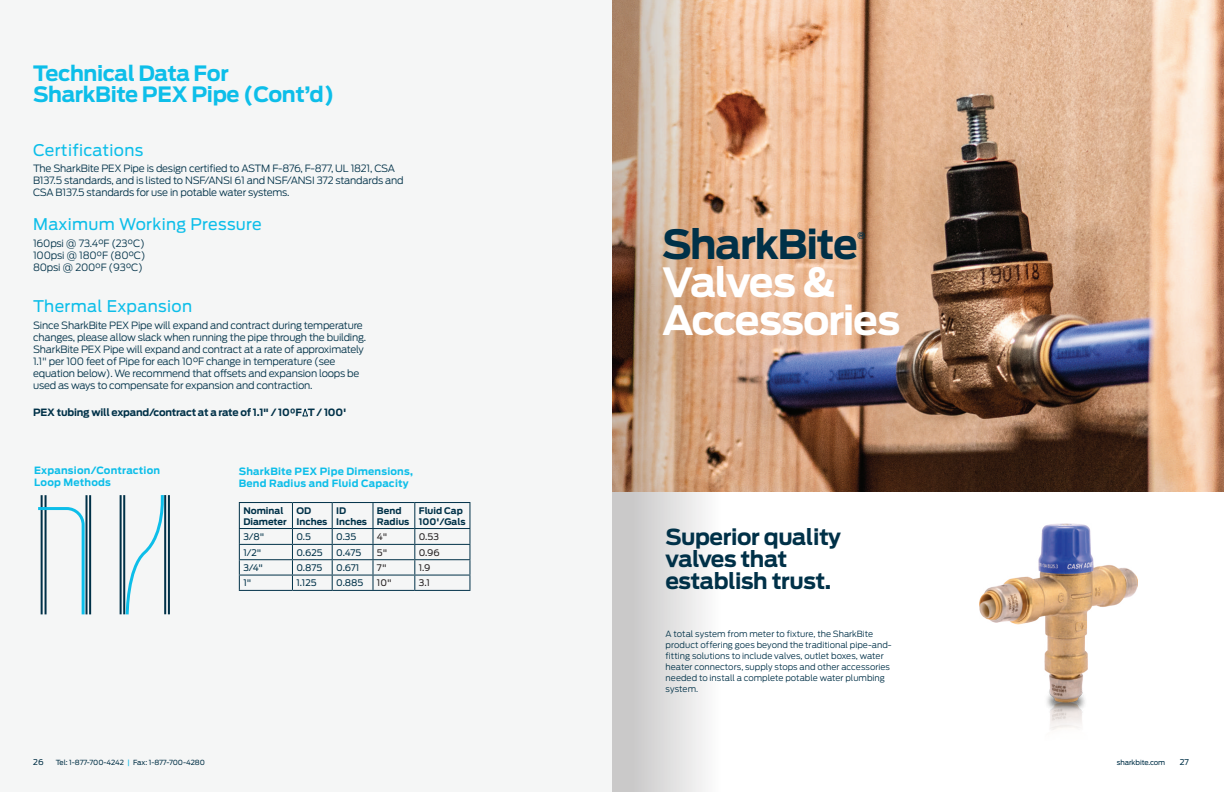
<style>
.page{position:relative;width:1224px;height:792px;background:#fff}
.page>*{position:absolute;margin:0;border:0;box-sizing:border-box;transform-origin:0 0}
.t1{font:700 40px/38px "Antenna";letter-spacing:-.04em;color:#fff}
.t2{font:700 40px "Antenna";letter-spacing:-.035em;color:#003148}
.t3{font:700 21.9px/21.9px "Antenna";letter-spacing:-.02em;color:#003148}
.t4{font:700 21px/21px "Antenna";letter-spacing:-.02em;color:#0dbee9}
.t5{font:16px "Antenna";letter-spacing:.02em;color:#0dbee9}
.t6{font:300 10px/12px "Antenna";letter-spacing:-.02em;color:#003148}
.t7{font:700 10px/12px "Antenna";letter-spacing:.02em;color:#0dbee9}
.t8{font:700 10px "Antenna";letter-spacing:-.02em;color:#003148}
.t9{font:700 9.5px "Antenna";color:#003148}
.t10{font:700 9px/10.8px "Antenna";color:#003148}
.t11{font:9px "Antenna";color:#003148}
.t12{font:9px "Antenna";color:#231f20}
.t13{font:300 8.5px/11px "Antenna";color:#003148}
.t14{font:8px "Antenna";color:#003148}
.t15{font:7px "Antenna";letter-spacing:-.01em;color:#003148}
.s1{color:#0dbee9}
</style>
<div class="page">
<div style="left:612px;top:0;width:115px;height:792px;background:linear-gradient(to right,#c2c0c1,#fff)"></div>
<div style="left:0;top:0;width:612px;height:792px;background:#f5f6f6"></div>
<hr style="left:123px;top:495px;width:2px;height:119px;background:#003148">
<hr style="left:120px;top:495px;width:2px;height:119px;background:#003148">
<hr style="left:168px;top:495px;width:2px;height:119px;background:#003148">
<svg style="left:124px;top:495px;width:45px;height:120px"></svg>
<hr style="left:89px;top:495px;width:2px;height:119px;background:#003148">
<hr style="left:41px;top:495px;width:2px;height:119px;background:#003148">
<hr style="left:45px;top:495px;width:2px;height:119px;background:#003148">
<hr style="left:86px;top:495px;width:2px;height:119px;background:#003148">
<svg style="left:38px;top:506px;width:48px;height:109px"></svg>
<hr style="left:239px;top:502px;width:53px;height:1px;background:#003148">
<hr style="left:239px;top:528px;width:53px;height:1px;background:#003148">
<hr style="left:292px;top:502px;width:40px;height:1px;background:#003148">
<hr style="left:292px;top:528px;width:40px;height:1px;background:#003148">
<hr style="left:332px;top:502px;width:41px;height:1px;background:#003148">
<hr style="left:332px;top:528px;width:41px;height:1px;background:#003148">
<hr style="left:373px;top:502px;width:42px;height:1px;background:#003148">
<hr style="left:415px;top:502px;width:55px;height:1px;background:#003148">
<hr style="left:373px;top:528px;width:42px;height:1px;background:#003148">
<hr style="left:415px;top:528px;width:55px;height:1px;background:#003148">
<hr style="left:239px;top:544px;width:53px;height:1px;background:#003148">
<hr style="left:292px;top:544px;width:40px;height:1px;background:#003148">
<hr style="left:332px;top:544px;width:41px;height:1px;background:#003148">
<hr style="left:373px;top:544px;width:42px;height:1px;background:#003148">
<hr style="left:415px;top:544px;width:55px;height:1px;background:#003148">
<svg style="left:239px;top:503px;width:1px;height:87px"></svg>
<hr style="left:239px;top:559px;width:53px;height:1px;background:#003148">
<hr style="left:239px;top:575px;width:53px;height:1px;background:#003148">
<hr style="left:239px;top:590px;width:53px;height:1px;background:#003148">
<svg style="left:292px;top:503px;width:1px;height:87px"></svg>
<hr style="left:292px;top:559px;width:40px;height:1px;background:#003148">
<hr style="left:292px;top:575px;width:40px;height:1px;background:#003148">
<hr style="left:292px;top:590px;width:40px;height:1px;background:#003148">
<svg style="left:332px;top:503px;width:1px;height:87px"></svg>
<hr style="left:332px;top:559px;width:41px;height:1px;background:#003148">
<hr style="left:332px;top:575px;width:41px;height:1px;background:#003148">
<hr style="left:332px;top:590px;width:41px;height:1px;background:#003148">
<svg style="left:372px;top:503px;width:1px;height:87px"></svg>
<hr style="left:373px;top:559px;width:42px;height:1px;background:#003148">
<hr style="left:373px;top:575px;width:42px;height:1px;background:#003148">
<hr style="left:373px;top:590px;width:42px;height:1px;background:#003148">
<svg style="left:414px;top:503px;width:1px;height:87px"></svg>
<hr style="left:415px;top:559px;width:55px;height:1px;background:#003148">
<svg style="left:469px;top:503px;width:1px;height:87px"></svg>
<hr style="left:415px;top:575px;width:55px;height:1px;background:#003148">
<hr style="left:415px;top:590px;width:55px;height:1px;background:#003148">
<svg style="left:302px;top:408px;width:6px;height:9px"></svg>
<img style="left:612px;top:0;width:612px;height:492px">
<img style="left:980px;top:523px;width:157px;height:207px">
<h3 class="t4" style="left:33px;top:63px;width:303px">Technical Data For<br>SharkBite PEX Pipe (Cont’d)</h3>
<h3 class="t5" style="left:33px;top:139px;width:112px">Certifications</h3>
<p class="t6" style="left:33px;top:162px;width:372px">The SharkBite PEX Pipe is design certified to ASTM F-876, F-877, UL 1821, CSA<br>B137.5 standards, and is listed to NSF/ANSI 61 and NSF/ANSI 372 standards and<br>CSA B137.5 standards for use in potable water systems.</p>
<h3 class="t5" style="left:33px;top:214px;width:230px">Maximum Working Pressure</h3>
<p class="t6" style="left:33px;top:237px;width:114px;text-align:justify">160psi @ 73.4°F (23°C)<br>100psi @ 180°F (80°C)<br>80psi @ 200°F (93°C)</p>
<h3 class="t5" style="left:33px;top:296px;width:161px">Thermal Expansion</h3>
<p class="t6" style="left:33px;top:319px;width:335px">Since SharkBite PEX Pipe will expand and contract during temperature changes, please allow slack when running the pipe through the building.<br>SharkBite PEX Pipe will expand and contract at a rate of approximately 1.1" per 100 feet of Pipe for each 10°F change in temperature (see equation below). We recommend that offsets and expansion loops be used as ways to compensate for expansion and contraction.</p>
<p class="t8" style="left:33px;top:406px;width:315px">PEX tubing will expand/contract at a rate of 1.1" / 10⁰F T / 100'</p>
<p class="t7" style="left:34px;top:465px;width:127px">Expansion/Contraction<br>Loop Methods</p>
<p class="t7" style="left:239px;top:465px;width:176px">SharkBite PEX Pipe Dimensions,<br>Bend Radius and Fluid Capacity</p>
<p class="t10" style="left:243px;top:505px;width:45px">Nominal<br>Diameter</p>
<p class="t10" style="left:296px;top:505px;width:32px">OD<br>Inches</p>
<p class="t10" style="left:336px;top:505px;width:32px">ID<br>Inches</p>
<p class="t10" style="left:377px;top:505px;width:34px">Bend<br>Radius</p>
<p class="t10" style="left:419px;top:505px;width:48px">Fluid Cap<br>100'/Gals</p>
<p class="t11" style="left:243px;top:530px;width:23px">3/8"</p>
<p class="t11" style="left:296px;top:530px;width:16px">0.5</p>
<p class="t11" style="left:336px;top:530px;width:22px">0.35</p>
<p class="t12" style="left:377px;top:530px;width:12px">4"</p>
<p class="t12" style="left:419px;top:530px;width:22px">0.53</p>
<p class="t11" style="left:243px;top:546px;width:20px">1/2"</p>
<p class="t11" style="left:296px;top:546px;width:28px">0.625</p>
<p class="t11" style="left:336px;top:546px;width:27px">0.475</p>
<p class="t12" style="left:377px;top:546px;width:12px">5"</p>
<p class="t12" style="left:419px;top:546px;width:22px">0.96</p>
<p class="t11" style="left:243px;top:562px;width:21px">3/4"</p>
<p class="t11" style="left:296px;top:562px;width:27px">0.875</p>
<p class="t11" style="left:336px;top:562px;width:25px">0.671</p>
<p class="t12" style="left:377px;top:562px;width:11px">7"</p>
<p class="t12" style="left:419px;top:562px;width:13px">1.9</p>
<p class="t11" style="left:243px;top:577px;width:10px">1"</p>
<p class="t11" style="left:296px;top:577px;width:22px">1.125</p>
<p class="t11" style="left:336px;top:577px;width:29px">0.885</p>
<p class="t12" style="left:377px;top:577px;width:16px">10"</p>
<p class="t12" style="left:419px;top:577px;width:13px">3.1</p>
<h1 class="t2" style="left:662px;top:217px;width:197px">SharkBite</h1>
<p class="t9" style="left:858px;top:229px;width:9px">®</p>
<h1 class="t1" style="left:662px;top:264px;width:240px">Valves &amp;<br>Accessories</h1>
<h2 class="t3" style="left:666px;top:526px;width:177px">Superior quality valves that establish trust.</h2>
<p class="t13" style="left:666px;top:628px;width:228px">A total system from meter to fixture, the SharkBite product offering goes beyond the traditional pipe-and&shy;fitting solutions to include valves, outlet boxes, water heater connectors, supply stops and other accessories needed to install a complete potable water plumbing system.</p>
<p class="t14" style="left:33px;top:757px;width:12px">26</p>
<p class="t15" style="left:56px;top:758px;width:151px">Tel: 1-877-700-4242 <span class="s1">|</span> Fax: 1-877-700-4280</p>
<p class="t15" style="left:1117px;top:758px;width:50px">sharkbite.com</p>
<p class="t14" style="left:1180px;top:757px;width:11px">27</p>
</div>
